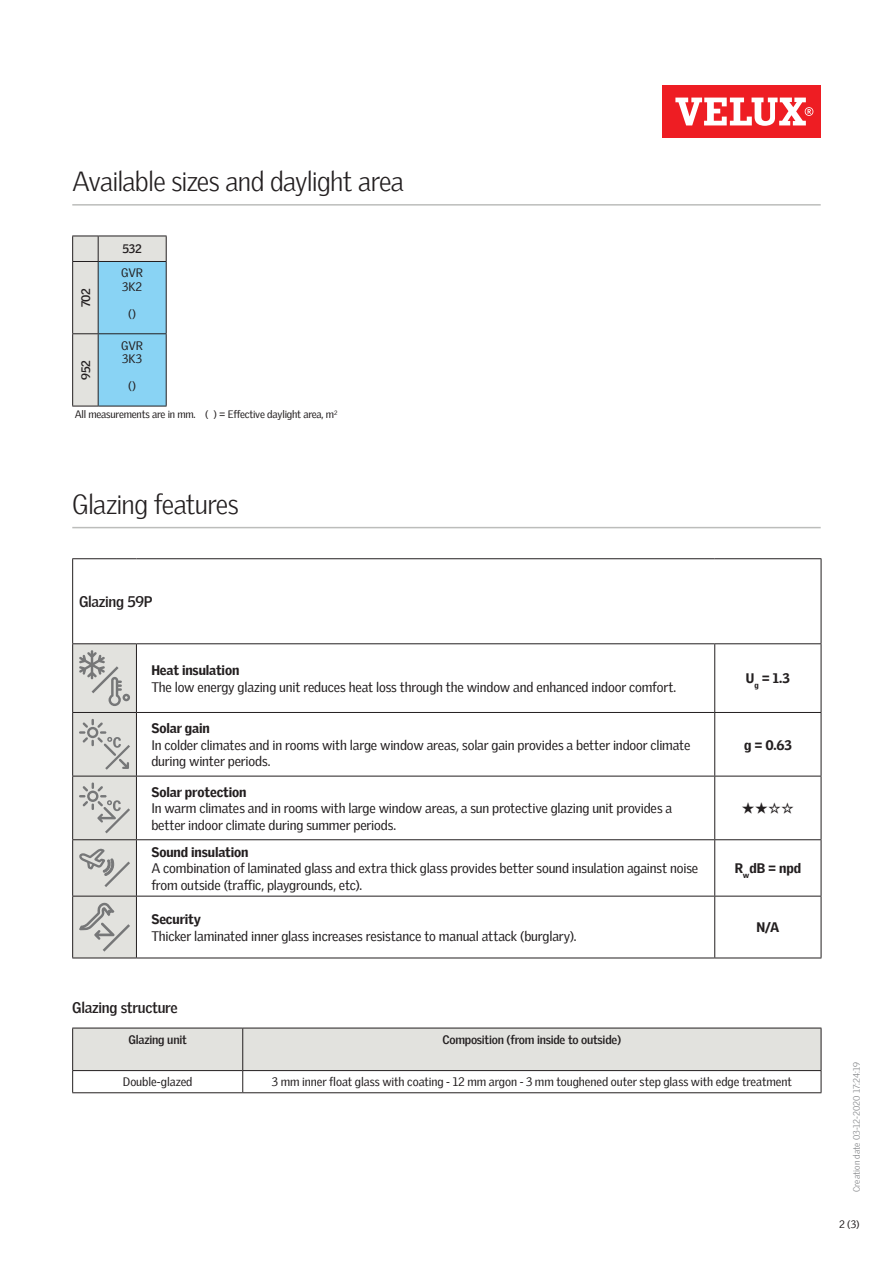
<style>
.page{position:relative;width:893px;height:1263px;background:#fff}
.page>*{position:absolute;margin:0;border:0;box-sizing:border-box;transform-origin:0 0}
.Headline_With_Line_B{font:300 27px "Velux Gothic";letter-spacing:-.03em;color:#231f20}
.Body_Heading{font:700 15px "Velux Gothic";letter-spacing:-.02em;color:#231f20}
.GlazingTableText{font:13.5px/16.5px "Velux Gothic";letter-spacing:-.01em;color:#231f20}
.GlazingTableText_GF{font:900 13.5px "Velux Gothic";letter-spacing:-.005em;color:#231f20}
.GlazingTableText_GF-2{font:13.5px "MS Gothic";color:#231f20}
.TableText{font:12px "Velux Gothic";letter-spacing:-.005em;color:#231f20}
.TableHeader{font:700 12px "Velux Gothic";letter-spacing:-.02em;color:#231f20}
.TableHeader_TableTex{font:700 12px "Velux Gothic";color:#231f20}
.Body_Regular{font:10.5px "Velux Gothic";letter-spacing:-.02em;color:#231f20}
.t1{font:300 9px "Velux Gothic";letter-spacing:-.005em;color:#7c7e81}
.s1{font-weight:900}
</style>
<div class="page">
<div style="left:662px;top:85px;width:159px;height:53px;background:#ee1d23"></div>
<svg style="left:675px;top:98px;width:138px;height:28px"></svg>
<hr style="left:72px;top:204px;width:749px;height:2px;background:#bcbdbb">
<svg style="left:72px;top:236px;width:95px;height:171px;background:#a5d1e4"></svg>
<hr style="left:98px;top:333px;width:69px;height:1px;background:#231f20">
<hr style="left:98px;top:334px;width:1px;height:72px;background:#231f20">
<hr style="left:166px;top:334px;width:1px;height:72px;background:#231f20">
<hr style="left:98px;top:406px;width:69px;height:1px;background:#231f20">
<hr style="left:72px;top:1092px;width:171px;height:1px;background:#231f20">
<svg style="left:72px;top:1028px;width:750px;height:64px"></svg>
<hr style="left:243px;top:1092px;width:578px;height:1px;background:#231f20">
<hr style="left:72px;top:527px;width:749px;height:1px;background:#bcbdbb">
<hr style="left:72px;top:558px;width:64px;height:1px;background:#231f20">
<hr style="left:72px;top:559px;width:1px;height:84px;background:#231f20">
<hr style="left:136px;top:558px;width:579px;height:1px;background:#231f20">
<hr style="left:715px;top:558px;width:106px;height:1px;background:#231f20">
<hr style="left:821px;top:559px;width:1px;height:84px;background:#231f20">
<hr style="left:72px;top:643px;width:64px;height:1px;background:#231f20">
<hr style="left:72px;top:644px;width:1px;height:68px;background:#231f20">
<hr style="left:136px;top:643px;width:579px;height:1px;background:#231f20">
<hr style="left:136px;top:644px;width:1px;height:68px;background:#231f20">
<hr style="left:715px;top:643px;width:106px;height:1px;background:#231f20">
<hr style="left:714px;top:644px;width:1px;height:68px;background:#231f20">
<hr style="left:821px;top:644px;width:1px;height:68px;background:#231f20">
<hr style="left:72px;top:712px;width:64px;height:1px;background:#231f20">
<hr style="left:72px;top:713px;width:1px;height:63px;background:#231f20">
<hr style="left:136px;top:712px;width:579px;height:1px;background:#231f20">
<hr style="left:136px;top:713px;width:1px;height:63px;background:#231f20">
<hr style="left:715px;top:712px;width:106px;height:1px;background:#231f20">
<hr style="left:714px;top:713px;width:1px;height:63px;background:#231f20">
<hr style="left:821px;top:713px;width:1px;height:63px;background:#231f20">
<hr style="left:72px;top:776px;width:1px;height:63px;background:#231f20">
<hr style="left:136px;top:776px;width:579px;height:1px;background:#231f20">
<hr style="left:136px;top:776px;width:1px;height:63px;background:#231f20">
<hr style="left:715px;top:776px;width:106px;height:1px;background:#231f20">
<hr style="left:714px;top:776px;width:1px;height:63px;background:#231f20">
<hr style="left:821px;top:776px;width:1px;height:63px;background:#231f20">
<hr style="left:72px;top:839px;width:64px;height:1px;background:#231f20">
<hr style="left:72px;top:840px;width:1px;height:56px;background:#231f20">
<hr style="left:136px;top:839px;width:579px;height:1px;background:#231f20">
<hr style="left:136px;top:840px;width:1px;height:56px;background:#231f20">
<hr style="left:715px;top:839px;width:106px;height:1px;background:#231f20">
<hr style="left:714px;top:840px;width:1px;height:56px;background:#231f20">
<hr style="left:821px;top:840px;width:1px;height:56px;background:#231f20">
<hr style="left:72px;top:896px;width:1px;height:61px;background:#231f20">
<hr style="left:72px;top:957px;width:64px;height:1px;background:#231f20">
<hr style="left:136px;top:896px;width:579px;height:1px;background:#231f20">
<hr style="left:136px;top:896px;width:1px;height:61px;background:#231f20">
<hr style="left:136px;top:957px;width:579px;height:1px;background:#231f20">
<hr style="left:715px;top:896px;width:106px;height:1px;background:#231f20">
<hr style="left:714px;top:896px;width:1px;height:61px;background:#231f20">
<hr style="left:821px;top:896px;width:1px;height:61px;background:#231f20">
<hr style="left:715px;top:957px;width:106px;height:1px;background:#231f20">
<svg style="left:73px;top:644px;width:63px;height:314px;background:#d1d1ce"></svg>
<p class="Headline_With_Line_B" style="left:72px;top:161px;width:333px">Available sizes and daylight area</p>
<p class="TableHeader" style="left:77px;top:307px;width:21px;rotate:-90deg">702</p>
<p class="TableHeader_TableTex" style="left:122px;top:240px;width:21px">532</p>
<p class="TableText" style="left:121px;top:264px;width:23px">GVR</p>
<p class="TableText" style="left:122px;top:277px;width:22px">3K2</p>
<p class="TableText" style="left:128px;top:304px;width:10px">()</p>
<p class="TableText" style="left:121px;top:336px;width:23px">GVR</p>
<p class="TableText" style="left:122px;top:350px;width:21px">3K3</p>
<p class="TableText" style="left:128px;top:377px;width:10px">()</p>
<p class="Body_Regular" style="left:75px;top:407px;width:264px">All measurements are in mm. ( ) = Effective daylight area, m<sup>2</sup></p>
<p class="TableHeader" style="left:77px;top:380px;width:21px;rotate:-90deg">952</p>
<p class="Headline_With_Line_B" style="left:72px;top:484px;width:168px">Glazing features</p>
<p class="Body_Heading" style="left:79px;top:590px;width:75px">Glazing 59P</p>
<p class="GlazingTableText" style="left:151px;top:661px;width:526px"><span class="s1">Heat insulation<br></span>The low energy glazing unit reduces heat loss through the window and enhanced indoor comfort.</p>
<p class="GlazingTableText_GF" style="left:746px;top:668px;width:45px">U<sub>g</sub> = 1.3</p>
<p class="GlazingTableText" style="left:151px;top:719px;width:541px"><span class="s1">Solar gain<br></span>In colder climates and in rooms with large window areas, solar gain provides a better indoor climate during winter periods.</p>
<p class="GlazingTableText_GF" style="left:744px;top:734px;width:49px">g = 0.63</p>
<p class="GlazingTableText" style="left:151px;top:782px;width:522px"><span class="s1">Solar protection<br></span>In warm climates and in rooms with large window areas, a sun protective glazing unit provides a better indoor climate during summer periods.</p>
<p class="GlazingTableText" style="left:151px;top:842px;width:548px"><span class="s1">Sound insulation<br></span>A combination of laminated glass and extra thick glass provides better sound insulation against noise from outside (traffic, playgrounds, etc).</p>
<p class="GlazingTableText_GF-2" style="left:741px;top:801px;width:54px">★★☆☆</p>
<p class="GlazingTableText_GF" style="left:735px;top:858px;width:68px">R<sub>w</sub>dB = npd</p>
<p class="GlazingTableText" style="left:151px;top:910px;width:427px"><span class="s1">Security<br></span>Thicker laminated inner glass increases resistance to manual attack (burglary).</p>
<p class="GlazingTableText_GF" style="left:756px;top:917px;width:24px">N/A</p>
<p class="Body_Heading" style="left:72px;top:996px;width:107px">Glazing structure</p>
<p class="TableHeader" style="left:129px;top:1030px;width:60px">Glazing unit</p>
<p class="TableHeader" style="left:442px;top:1030px;width:180px">Composition (from inside to outside)</p>
<p class="TableText" style="left:123px;top:1073px;width:71px">Double-glazed</p>
<p class="TableText" style="left:272px;top:1073px;width:521px">3 mm inner float glass with coating - 12 mm argon - 3 mm toughened outer step glass with edge treatment</p>
<p class="t1" style="left:850px;top:1192px;width:131px;rotate:-90deg">Creation date 03-12-2020 17:24:19</p>
<p class="Body_Regular" style="left:839px;top:1216px;width:22px">2 (3)</p>
</div>
